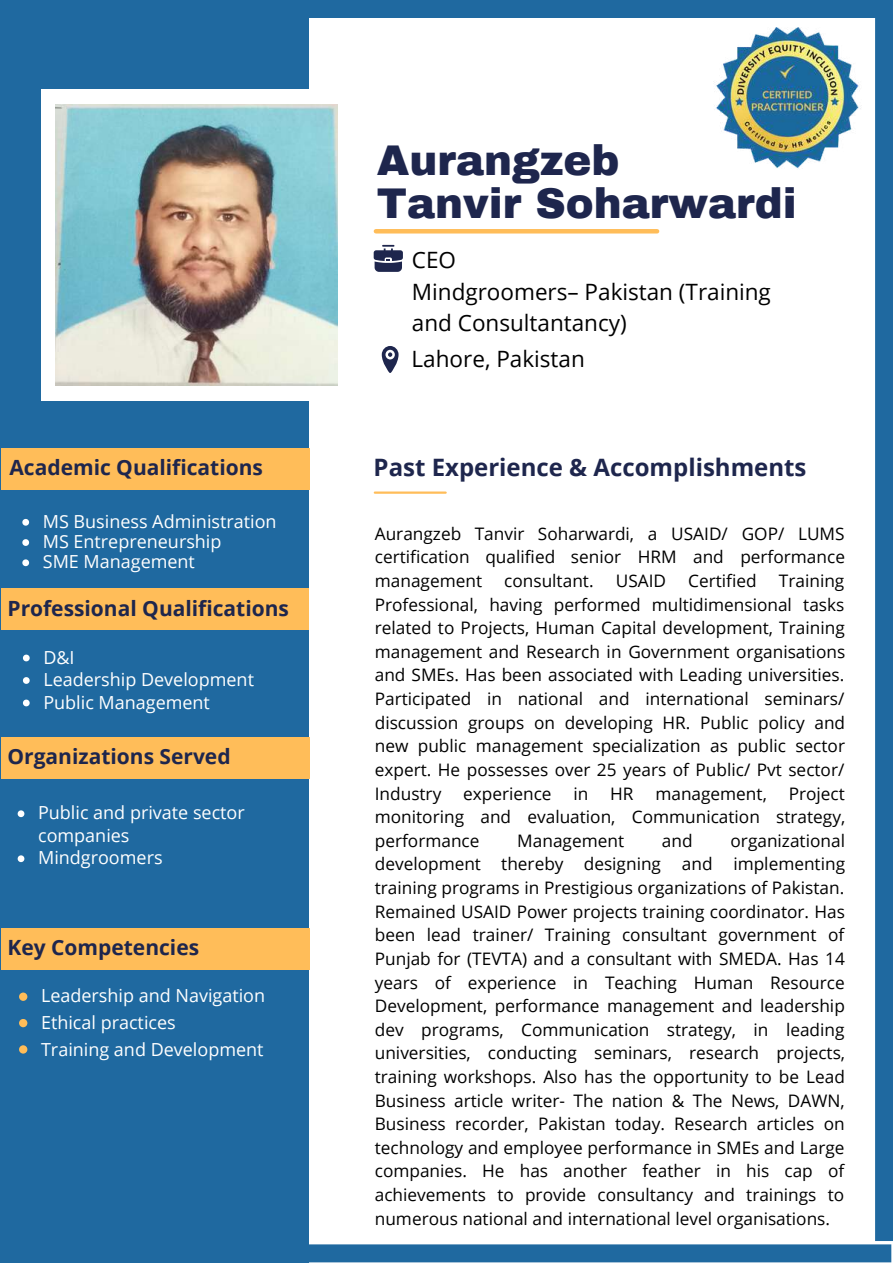
<style>
.page{position:relative;width:893px;height:1264px;background:#fff}
.page>*{position:absolute;margin:0;border:0;box-sizing:border-box;transform-origin:0 0}
.t1{font:900 42px/42.8px "Archivo";color:#1e264d}
.t2{font:700 24px "Open Sans";color:#1e264d}
.t3{font:22.5px/31.5px "Open Sans";color:#000}
.t4{font:700 21px "Open Sans";color:#1e264d}
.t5{font:18px/22.5px "Open Sans";color:#fff}
.t6{font:17.25px/23.5px "Open Sans";color:#000;text-align:justify}
</style>
<div class="page">
<div style="left:305px;top:0;width:587px;height:18px;background:#1f69a0"></div>
<div style="left:294px;top:1244px;width:597px;height:18px;background:#1f69a0"></div>
<div style="left:0;top:0;width:308px;height:1262px;background:#1f69a0"></div>
<div style="left:41px;top:89px;width:311px;height:311px;background:#fff"></div>
<img style="left:56px;top:104px;width:281px;height:281px">
<div style="left:19px;top:992px;width:8px;height:8px;background:#ffbd59;border-radius:50%"></div>
<svg style="left:382px;top:346px;width:16px;height:27px"></svg>
<hr style="left:376px;top:229px;width:281px;height:4px;background:#ffbd59">
<hr style="left:375px;top:491px;width:70px;height:3px;background:#ffbd59">
<svg style="left:373px;top:245px;width:30px;height:27px"></svg>
<div style="left:1px;top:448px;width:308px;height:41px;background:#ffbd59"></div>
<div style="left:1px;top:588px;width:307px;height:42px;background:#ffbd59"></div>
<div style="left:1px;top:737px;width:308px;height:42px;background:#ffbd59"></div>
<div style="left:1px;top:927px;width:308px;height:42px;background:#ffbd59"></div>
<div style="left:19px;top:1045px;width:8px;height:8px;background:#ffbd59;border-radius:50%"></div>
<div style="left:875px;top:14px;width:17px;height:1226px;background:#1f69a0"></div>
<img style="left:713px;top:27px;width:148px;height:142px">
<div style="left:19px;top:1018px;width:8px;height:9px;background:#ffbd59;border-radius:50%"></div>
<svg style="left:22px;top:519px;width:7px;height:6px"></svg>
<svg style="left:22px;top:539px;width:7px;height:7px"></svg>
<svg style="left:22px;top:559px;width:7px;height:7px"></svg>
<svg style="left:18px;top:810px;width:6px;height:7px"></svg>
<svg style="left:18px;top:855px;width:6px;height:7px"></svg>
<svg style="left:23px;top:654px;width:7px;height:7px"></svg>
<svg style="left:23px;top:677px;width:7px;height:7px"></svg>
<svg style="left:23px;top:699px;width:7px;height:7px"></svg>
<p class="t4" style="left:9px;top:452px;width:255px">Academic Qualifications</p>
<p class="t5" style="left:43px;top:511px;width:235px;line-height:20.2px">MS Business Administration<br>MS Entrepreneurship<br>SME Management</p>
<p class="t4" style="left:8px;top:593px;width:283px">Professional Qualifications</p>
<p class="t5" style="left:43px;top:645px;width:212px">D&amp;I<br>Leadership Development<br>Public Management</p>
<p class="t4" style="left:8px;top:741px;width:224px">Organizations Served</p>
<p class="t5" style="left:38px;top:801px;width:208px">Public and private sector companies<br>Mindgroomers</p>
<p class="t4" style="left:8px;top:932px;width:193px">Key Competencies</p>
<p class="t5" style="left:41px;top:981px;width:226px;line-height:27px">Leadership and Navigation<br>Ethical practices<br>Training and Development</p>
<h1 class="t1" style="left:377px;top:139px;width:421px">Aurangzeb<br>Tanvir Soharwardi</h1>
<h3 class="t3" style="left:412px;top:244px;width:360px">CEO<br>Mindgroomers– Pakistan (Training and Consultantancy)</h3>
<h3 class="t3" style="left:411px;top:343px;width:175px">Lahore, Pakistan</h3>
<h2 class="t2" style="left:373px;top:450px;width:434px">Past Experience &amp; Accomplishments</h2>
<p class="t6" style="left:375px;top:521px;width:471px">Aurangzeb Tanvir Soharwardi, a USAID/ GOP/ LUMS certification qualified senior HRM and performance management</p>
<p class="t6" style="left:504px;top:568px;width:91px">consultant.</p>
<p class="t6" style="left:615px;top:568px;width:52px">USAID</p>
<p class="t6" style="left:688px;top:568px;width:70px">Certified</p>
<p class="t6" style="left:375px;top:568px;width:472px;text-indent:404px">Training Professional, having performed multidimensional tasks related to Projects, Human Capital development, Training management and Research in Government organisations and SMEs. Has been associated with Leading universities.<br>Participated in national and international seminars/ discussion groups on developing HR. Public policy and new public management specialization as public sector expert. He possesses over 25 years of Public/ Pvt sector/ Industry</p>
<p class="t6" style="left:375px;top:781px;width:472px;text-indent:414px">Project monitoring and evaluation, Communication strategy, performance</p>
<p class="t6" style="left:463px;top:781px;width:90px">experience</p>
<p class="t6" style="left:573px;top:781px;width:16px">in</p>
<p class="t6" style="left:610px;top:781px;width:25px">HR</p>
<p class="t6" style="left:655px;top:781px;width:113px">management,</p>
<p class="t6" style="left:375px;top:828px;width:472px;text-indent:356px">organizational development thereby designing and implementing training programs in Prestigious organizations of Pakistan.<br>Remained USAID Power projects training coordinator. Has been lead trainer/ Training consultant government of Punjab for (TEVTA) and a consultant with SMEDA. Has 14 years of experience in Teaching Human Resource Development, performance management and leadership dev programs, Communication strategy, in leading universities, conducting seminars, research projects, training workshops. Also has the opportunity to be Lead Business article writer- The nation &amp; The News, DAWN, Business recorder, Pakistan today. Research articles on technology and employee performance in SMEs and Large companies. He has another feather in his cap of achievements to provide consultancy and trainings to numerous national and international level organisations.</p>
<p class="t6" style="left:517px;top:828px;width:108px">Management</p>
<p class="t6" style="left:662px;top:828px;width:32px">and</p>
</div>
